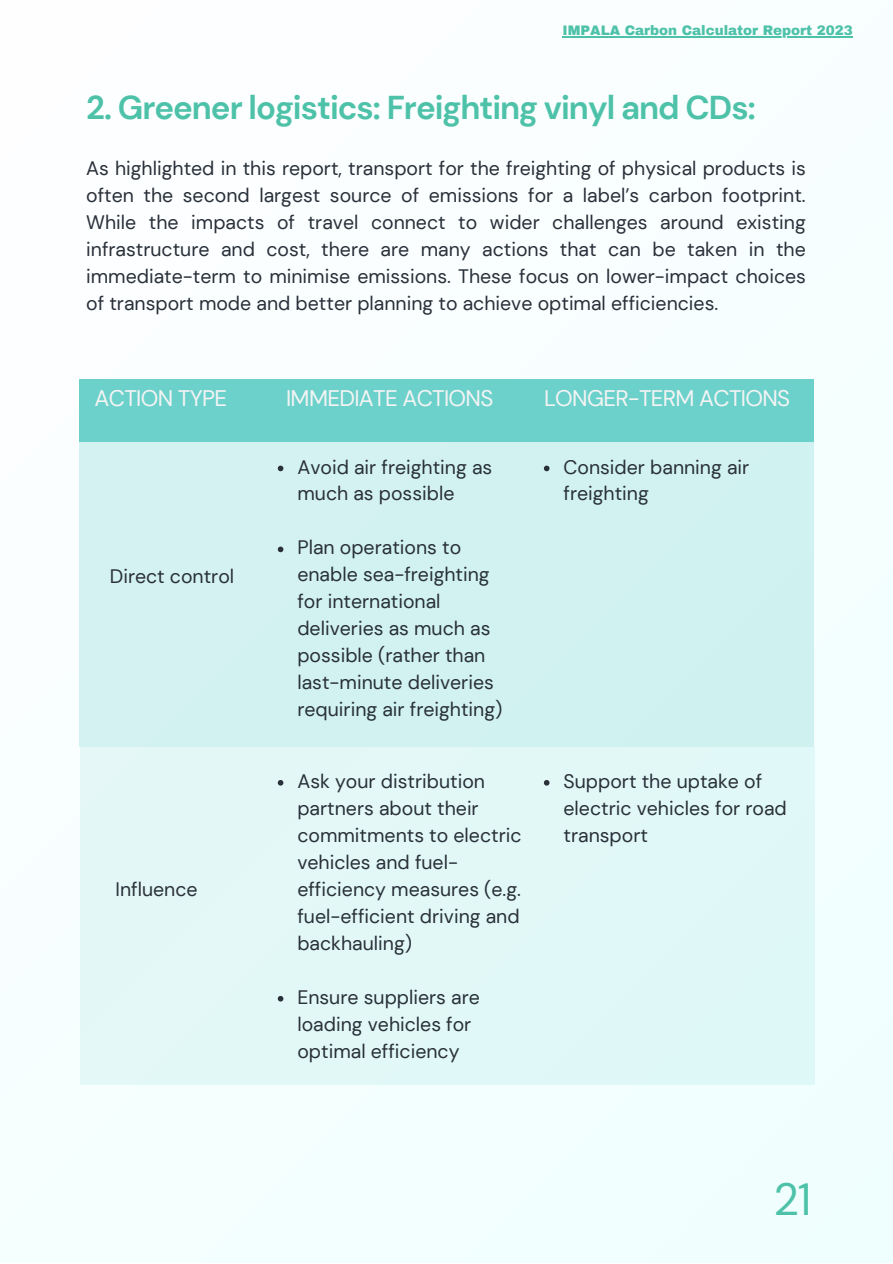
<style>
.page{position:relative;width:893px;height:1264px;background:#fff}
.page>*{position:absolute;margin:0;border:0;box-sizing:border-box;transform-origin:0 0}
.t1{font:45px "DM Sans";color:#4ec2a9}
.t2{font:700 33px "DM Sans";letter-spacing:-.03em;color:#4ec2a9}
.t3{font:22.5px "DM Sans";letter-spacing:-.03em;color:#f4f4f4}
.t4{font:19.5px/27px "DM Sans";color:#293039}
.t5{font:900 13.5px "Archivo";color:#4ec2a9}
</style>
<div class="page">
<img style="left:104px;top:36px;width:788px;height:1226px">
<div style="left:80px;top:747px;width:734px;height:338px;background:#e1f8f7"></div>
<svg style="left:278px;top:780px;width:5px;height:5px"></svg>
<svg style="left:278px;top:995px;width:5px;height:6px"></svg>
<svg style="left:544px;top:780px;width:5px;height:5px"></svg>
<div style="left:79px;top:379px;width:734px;height:63px;background:#6cd1cb"></div>
<div style="left:79px;top:433px;width:734px;height:314px;background:#d1f2f1"></div>
<svg style="left:278px;top:465px;width:5px;height:6px"></svg>
<svg style="left:278px;top:546px;width:5px;height:6px"></svg>
<svg style="left:544px;top:465px;width:5px;height:6px"></svg>
<hr style="left:562px;top:36px;width:290px;height:1px;background:#4ec2a9">
<p class="t5" style="left:562px;top:22px;width:292px">IMPALA Carbon Calculator Report 2023</p>
<h2 class="t2" style="left:86px;top:87px;width:671px">2. Greener logistics: Freighting vinyl and CDs:</h2>
<p class="t4" style="left:86px;top:154px;width:721px;text-align:justify">As highlighted in this report, transport for the freighting of physical products is often the second largest source of emissions for a label’s carbon footprint.<br>While the impacts of travel connect to wider challenges around existing infrastructure and cost, there are many actions that can be taken in the immediate-term to minimise emissions. These focus on lower-impact choices of transport mode and better planning to achieve optimal efficiencies.</p>
<p class="t3" style="left:95px;top:384px;width:134px">ACTION TYPE</p>
<p class="t4" style="left:110px;top:562px;width:126px">Direct control</p>
<p class="t4" style="left:115px;top:875px;width:84px">Influence</p>
<p class="t3" style="left:286px;top:384px;width:209px">IMMEDIATE ACTIONS</p>
<p class="t3" style="left:544px;top:384px;width:247px">LONGER-TERM ACTIONS</p>
<p class="t4" style="left:297px;top:453px;width:196px">Avoid air freighting as much as possible</p>
<p class="t4" style="left:297px;top:534px;width:206px">Plan operations to enable sea-freighting for international deliveries as much as possible (rather than last-minute deliveries requiring air freighting)</p>
<p class="t4" style="left:297px;top:767px;width:225px">Ask your distribution partners about their commitments to electric vehicles and fuel&shy;efficiency measures (e.g. fuel-efficient driving and backhauling)</p>
<p class="t4" style="left:297px;top:983px;width:184px">Ensure suppliers are loading vehicles for optimal efficiency</p>
<p class="t4" style="left:563px;top:453px;width:187px">Consider banning air freighting</p>
<p class="t4" style="left:563px;top:767px;width:225px">Support the uptake of electric vehicles for road transport</p>
<h1 class="t1" style="left:773px;top:1171px;width:39px">21</h1>
</div>
